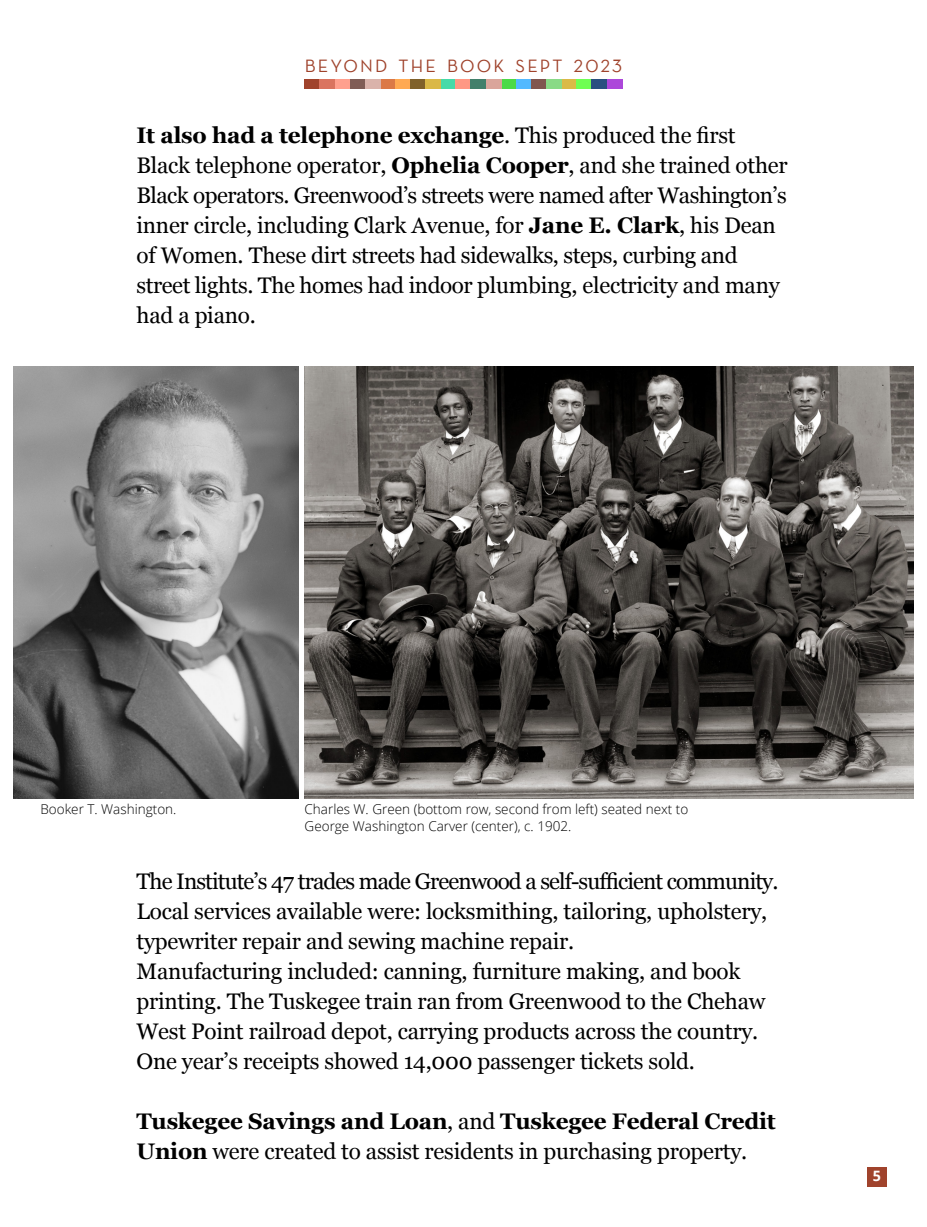
<style>
.page{position:relative;width:927px;height:1227px;background:#fff}
.page>*{position:absolute;margin:0;border:0;box-sizing:border-box;transform-origin:0 0}
.t1{font:22.5px/30px "Georgia";letter-spacing:-.01em;color:#000}
.t2{font:18px "Neutraface Text TT";letter-spacing:.12em;color:#9f422b}
.t3{font:700 14.25px "Open Sans";color:#fff}
.t4{font:300 13.5px/16.5px "Open Sans";color:#000}
.s1{color:#a0432c}
.s2{font-weight:700}
</style>
<div class="page">
<div style="left:867px;top:1167px;width:19px;height:19px;background:#a0432c"></div>
<div style="left:305px;top:79px;width:15px;height:9px;background:#a0432c"></div>
<div style="left:320px;top:79px;width:15px;height:9px;background:#da7460"></div>
<div style="left:380px;top:79px;width:15px;height:9px;background:#db7947"></div>
<div style="left:441px;top:79px;width:15px;height:9px;background:#47daa8"></div>
<div style="left:501px;top:79px;width:15px;height:9px;background:#4cda47"></div>
<div style="left:562px;top:79px;width:15px;height:9px;background:#daba47"></div>
<div style="left:335px;top:79px;width:15px;height:9px;background:#ffa08e"></div>
<div style="left:395px;top:79px;width:16px;height:9px;background:#ffa953"></div>
<div style="left:456px;top:79px;width:15px;height:9px;background:#ff9884"></div>
<div style="left:516px;top:79px;width:15px;height:9px;background:#53b9ff"></div>
<div style="left:577px;top:79px;width:15px;height:9px;background:#6fff53"></div>
<div style="left:350px;top:79px;width:15px;height:9px;background:#805d56"></div>
<div style="left:411px;top:79px;width:15px;height:9px;background:#80612a"></div>
<div style="left:471px;top:79px;width:15px;height:9px;background:#42806b"></div>
<div style="left:531px;top:79px;width:16px;height:9px;background:#80564f"></div>
<div style="left:592px;top:79px;width:15px;height:9px;background:#2a5080"></div>
<div style="left:365px;top:79px;width:15px;height:9px;background:#dab3ab"></div>
<div style="left:426px;top:79px;width:15px;height:9px;background:#dab847"></div>
<div style="left:486px;top:79px;width:15px;height:9px;background:#daa59b"></div>
<div style="left:547px;top:79px;width:15px;height:9px;background:#89da86"></div>
<div style="left:607px;top:79px;width:15px;height:9px;background:#ac47da"></div>
<img style="left:305px;top:367px;width:609px;height:432px">
<img style="left:14px;top:366px;width:284px;height:433px">
<p class="t2" style="left:305px;top:54px;width:319px">BEYOND THE BOOK <span class="s1">SEPT</span> 2023</p>
<p class="t1" style="left:136px;top:119px;width:653px"><span class="s2">It also had a telephone exchange</span>. This produced the first Black telephone operator, <span class="s2">Ophelia Cooper</span>, and she trained other Black operators. Greenwood’s streets were named after Washington’s inner circle, including Clark Avenue, for <span class="s2">Jane E. Clark</span>, his Dean of Women. These dirt streets had sidewalks, steps, curbing and street lights. The homes had indoor plumbing, electricity and many had a piano.</p>
<p class="t4" style="left:41px;top:801px;width:137px">Booker T. Washington.</p>
<p class="t4" style="left:305px;top:801px;width:385px">Charles W. Green (bottom row, second from left) seated next to<br>George Washington Carver (center), c. 1902.</p>
<p class="t1" style="left:136px;top:865px;width:643px">The Institute’s 47 trades made Greenwood a self-sufficient community.<br>Local services available were: locksmithing, tailoring, upholstery, typewriter repair and sewing machine repair.<br>Manufacturing included: canning, furniture making, and book printing. The Tuskegee train ran from Greenwood to the Chehaw West Point railroad depot, carrying products across the country.<br>One year’s receipts showed 14,000 passenger tickets sold.</p>
<p class="t1" style="left:136px;top:1105px;width:641px"><span class="s2">Tuskegee Savings and Loan</span>, and <span class="s2">Tuskegee Federal Credit<br>Union</span> were created to assist residents in purchasing property.</p>
<p class="t3" style="left:873px;top:1166px;width:10px">5</p>
</div>
